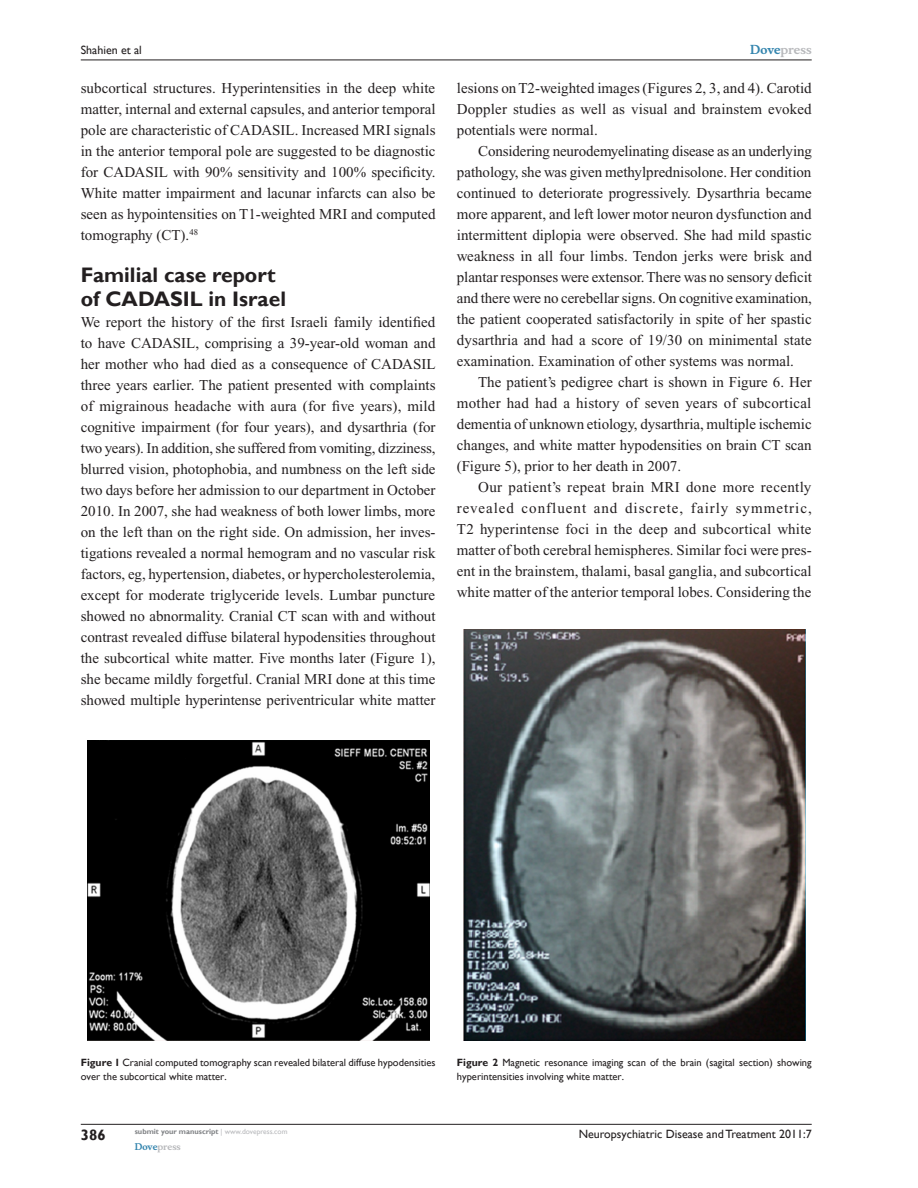
<style>
.page{position:relative;width:918px;height:1188px;background:#fff}
.page>*{position:absolute;margin:0;border:0;box-sizing:border-box;transform-origin:0 0}
.t1{font:700 21px/24px "Gill Sans";color:#231f20}
.t2{font:15px/21px "Times New Roman";color:#231f20;text-align:justify}
.t3{font:700 15px "Gill Sans";color:#231f20}
.t4{font:12px "Gill Sans";color:#231f20}
.t5{font:700 12px "Musee";color:#b8b9bc}
.t6{font:10.5px/13.5px "Gill Sans";color:#231f20}
.t7{font:700 9px "Musee";color:#b8b9bc}
.t8{font:700 7.5px "Gill Sans";color:#808285}
.s1{color:#3485ae}
.s2{font-weight:700}
.s3{font-weight:400;color:#b8b9bc}
</style>
<div class="page">
<hr style="left:81px;top:1124px;width:731px;height:1px;background:#231f20">
<hr style="left:81px;top:60px;width:731px;height:1px;background:#231f20">
<img style="left:87px;top:741px;width:342px;height:300px">
<img style="left:463px;top:629px;width:342px;height:412px">
<p class="t4" style="left:81px;top:43px;width:63px">Shahien et al</p>
<p class="t2" style="left:81px;top:77px;width:356px">subcortical structures. Hyperintensities in the deep white matter, internal and external capsules, and anterior temporal pole are characteristic of CADASIL. Increased MRI signals in the anterior temporal pole are suggested to be diagnostic for CADASIL with 90% sensitivity and 100% specificity.<br>White matter impairment and lacunar infarcts can also be seen as hypointensities on T1-weighted MRI and computed tomography (CT).<sup>48</sup></p>
<h1 class="t1" style="left:81px;top:263px;width:207px">Familial case report of CADASIL in Israel</h1>
<p class="t2" style="left:81px;top:311px;width:356px">We report the history of the first Israeli family identified to have CADASIL, comprising a 39-year-old woman and her mother who had died as a consequence of CADASIL three years earlier. The patient presented with complaints of migrainous headache with aura (for five years), mild cognitive impairment (for four years), and dysarthria (for two years). In addition, she suffered from vomiting, dizziness, blurred vision, photophobia, and numbness on the left side two days before her admission to our department in October 2010. In 2007, she had weakness of both lower limbs, more on the left than on the right side. On admission, her inves&shy;tigations revealed a normal hemogram and no vascular risk factors, eg, hypertension, diabetes, or hypercholesterolemia, except for moderate triglyceride levels. Lumbar puncture showed no abnormality. Cranial CT scan with and without contrast revealed diffuse bilateral hypodensities throughout the subcortical white matter. Five months later (Figure 1), she became mildly forgetful. Cranial MRI done at this time showed multiple hyperintense periventricular white matter</p>
<p class="t5" style="left:750px;top:43px;width:63px"><span class="s1">Dove</span>press</p>
<p class="t2" style="left:457px;top:77px;width:356px">lesions on T2-weighted images (Figures 2, 3, and 4). Carotid Doppler studies as well as visual and brainstem evoked potentials were normal.</p>
<p class="t2" style="left:457px;top:140px;width:357px;text-indent:21px">Considering neurodemyelinating disease as an underlying pathology, she was given methylprednisolone. Her condition continued to deteriorate progressively. Dysarthria became more apparent, and left lower motor neuron dysfunction and intermittent diplopia were observed. She had mild spastic weakness in all four limbs. Tendon jerks were brisk and plantar responses were extensor. There was no sensory deficit and there were no cerebellar signs. On cognitive examination, the patient cooperated satisfactorily in spite of her spastic dysarthria and had a score of 19/30 on minimental state examination. Examination of other systems was normal.</p>
<p class="t2" style="left:457px;top:371px;width:356px;text-indent:21px">The patient’s pedigree chart is shown in Figure 6. Her mother had had a history of seven years of subcortical dementia of unknown etiology, dysarthria, multiple ischemic changes, and white matter hypodensities on brain CT scan (Figure 5), prior to her death in 2007.</p>
<p class="t2" style="left:457px;top:476px;width:356px;text-indent:21px">Our patient’s repeat brain MRI done more recently revealed confluent and discrete, fairly symmetric, T2 hyperintense foci in the deep and subcortical white matter of both cerebral hemispheres. Similar foci were pres&shy;ent in the brainstem, thalami, basal ganglia, and subcortical white matter of the anterior temporal lobes. Considering the</p>
<p class="t6" style="left:81px;top:1056px;width:356px"><span class="s2">Figure 1</span> Cranial computed tomography scan revealed bilateral diffuse hypodensities over the subcortical white matter.</p>
<p class="t6" style="left:457px;top:1056px;width:356px"><span class="s2">Figure 2</span> Magnetic resonance imaging scan of the brain (sagital section) showing hyperintensities involving white matter.</p>
<p class="t3" style="left:81px;top:1126px;width:26px">386</p>
<p class="t8" style="left:135px;top:1127px;width:154px">submit your manuscript <span class="s3">| www.dovepress.com</span></p>
<p class="t7" style="left:135px;top:1141px;width:48px"><span class="s1">Dove</span>press</p>
<p class="t4" style="left:579px;top:1127px;width:235px">Neuropsychiatric Disease and Treatment 2011:7</p>
</div>
